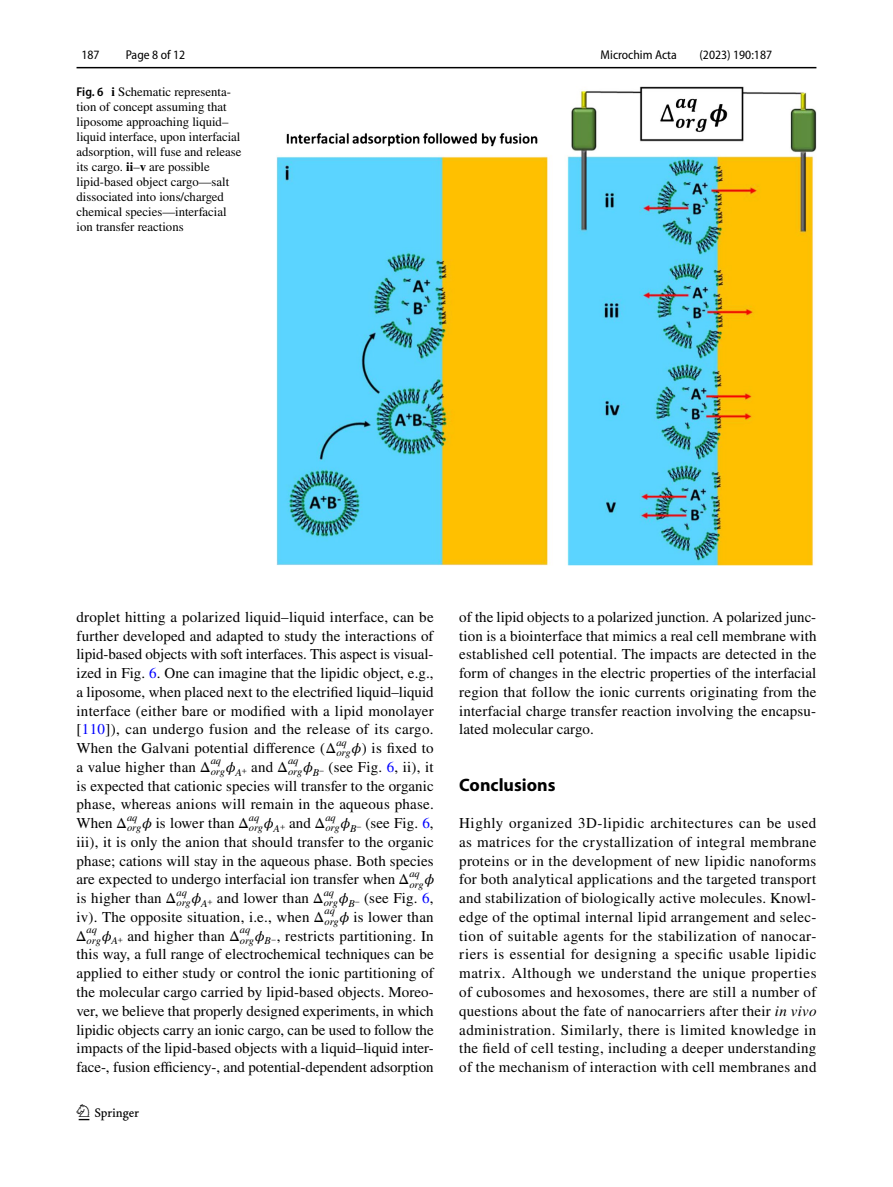
<style>
.page{position:relative;width:893px;height:1187px;background:#fff}
.page>*{position:absolute;margin:0;border:0;box-sizing:border-box;transform-origin:0 0}
.t1{font:22.5px "Springnew Regular 2";color:#000}
.t2{font:700 18px "Myriad Pro";color:#000}
.t3{font:15px/18.8px "STIX";letter-spacing:.015em;color:#000;text-align:justify}
.t4{font:12.75px/15px "STIX";color:#000}
.t5{font:semi-condensed 12.75px "Myriad Pro";color:#000}
.t6{font:10.5px/10.8px "STIX General Italic 12";color:#000}
.t7{font:10.5px/10.8px "STIX General Italic 3";color:#000}
.t8{font:10.5px/10.8px "STIX General Italic 5";color:#000}
.t9{font:10.5px "STIX General Italic 8";color:#000}
.t10{font:10.5px "STIX General Italic 13";color:#000}
.t11{font:10.5px "STIX General Italic 2";color:#000}
.t12{font:10.5px "STIX General Italic 4";color:#000}
.t13{font:10.5px "STIX General Italic 6";color:#000}
.t14{font:10.5px "STIX General Italic 7";color:#000}
.t15{font:10.5px "STIX General Italic 9";color:#000}
.t16{font:10.5px "STIX General Italic 10";color:#000}
.t17{font:10.5px "STIX General Italic 11";color:#000}
.s1{font-family:"Myriad Pro";font-weight:600;font-stretch:semi-condensed}
.s2{font-weight:700}
.s3{color:#00f}
.s4{font-family:"STIX Math Regular 5"}
.s5{font-family:"STIX Math Italic 11"}
.s6{font-family:"STIX Math Regular 12"}
.s7{font-family:"STIX Math";font-style:italic}
.s8{font-family:"STIX Math Regular 13";font-size:7.5px}
.s9{font-family:"STIX Math Regular 2"}
.s10{font-family:"STIX Math Italic 2"}
.s11{font-family:"STIX Math Regular 3"}
.s12{font-family:"STIX Math Italic 4"}
.s13{font-family:"STIX Math Regular 4";font-size:7.5px}
.s14{font-family:"STIX Math Regular 6"}
.s15{font-family:"STIX Math Regular 7"}
.s16{font-family:"STIX Math Italic 6"}
.s17{font-family:"STIX Math Regular 7";font-size:7.5px}
.s18{font-family:"STIX Math Regular 8"}
.s19{font-family:"STIX Math Italic 7"}
.s20{font-family:"STIX Math Regular 8";font-size:7.5px}
.s21{font-family:"STIX Math Regular 9"}
.s22{font-family:"STIX Math Italic 8"}
.s23{font-family:"STIX Math Regular 10"}
.s24{font-family:"STIX Math Italic 9"}
.s25{font-family:"STIX Math Regular 10";font-size:7.5px}
.s26{font-family:"STIX Math Regular 11"}
.s27{font-family:"STIX Math Italic 10"}
.s28{font-family:"STIX Math Regular 11";font-size:7.5px}
.s29{font-style:italic}
</style>
<div class="page">
<hr style="left:77px;top:67px;width:739px;height:1px;background:#000">
<img style="left:276px;top:87px;width:540px;height:478px">
<p class="t5" style="left:82px;top:48px;width:20px">187</p>
<p class="t5" style="left:126px;top:48px;width:61px">Page 8 of 12</p>
<p class="t4" style="left:77px;top:85px;width:166px"><span class="s1">Fig. 6</span> <span class="s2">i</span> Schematic representa&shy;tion of concept assuming that liposome approaching liquid– liquid interface, upon interfacial adsorption, will fuse and release its cargo. <span class="s2">ii</span>–<span class="s2">v</span> are possible lipid-based object cargo—salt dissociated into ions/charged chemical species—interfacial ion transfer reactions</p>
<p class="t5" style="left:601px;top:48px;width:78px">Microchim Acta</p>
<p class="t5" style="left:699px;top:48px;width:74px">(2023) 190:187</p>
<p class="t3" style="left:77px;top:608px;width:359px">droplet hitting a polarized liquid–liquid interface, can be further developed and adapted to study the interactions of lipid-based objects with soft interfaces. This aspect is visual&shy;ized in Fig. <span class="s3">6</span>. One can imagine that the lipidic object, e.g., a liposome, when placed next to the electrified liquid–liquid interface (either bare or modified with a lipid monolayer [<span class="s3">110</span>]), can undergo fusion and the release of its cargo.<br>When the Galvani potential difference (<span class="s4">Δ</span><sub>org</sub><span class="s5">𝜙</span>) is fixed to</p>
<p class="t9" style="left:336px;top:738px;width:12px">aq</p>
<p class="t3" style="left:77px;top:758px;width:136px">a value higher than <span class="s6">Δ</span></p>
<p class="t6" style="left:211px;top:756px;width:79px">aq<br>org<sup>𝜙</sup>A<sup>+</sup> <sup>and</sup> <sup>Δ</sup></p>
<p class="t10" style="left:288px;top:757px;width:12px">aq</p>
<p class="t3" style="left:77px;top:758px;width:359px;text-indent:211px"><sub>org</sub><span class="s7">𝜙</span><sub>B</sub><span class="s8">−</span> (see Fig. <span class="s3">6</span>, ii), it is expected that cationic species will transfer to the organic phase, whereas anions will remain in the aqueous phase.<br>When <span class="s9">Δ</span><sub>org</sub><span class="s10">𝜙</span> is lower than <span class="s11">Δ</span></p>
<p class="t11" style="left:127px;top:813px;width:12px">aq</p>
<p class="t7" style="left:249px;top:812px;width:78px">aq<br>org<sup>𝜙</sup>A<sup>+</sup> <sup>and</sup> <sup>Δ</sup></p>
<p class="t12" style="left:325px;top:813px;width:12px">aq</p>
<p class="t3" style="left:77px;top:814px;width:359px;text-indent:249px"><sub>org</sub><span class="s12">𝜙</span><sub>B</sub><span class="s13">−</span> (see Fig. <span class="s3">6</span>, iii), it is only the anion that should transfer to the organic phase; cations will stay in the aqueous phase. Both species are expected to undergo interfacial ion transfer when <span class="s14">Δ</span></p>
<p class="t8" style="left:409px;top:868px;width:26px">aq org<sup>𝜙</sup></p>
<p class="t3" style="left:77px;top:889px;width:359px">is higher than <span class="s15">Δ</span><sub>org</sub><span class="s16">𝜙</span><sub>A</sub><span class="s17">+</span> and lower than <span class="s18">Δ</span><sub>org</sub><span class="s19">𝜙</span><sub>B</sub><span class="s20">−</span> (see Fig. <span class="s3">6</span>,</p>
<p class="t13" style="left:176px;top:888px;width:12px">aq</p>
<p class="t14" style="left:324px;top:888px;width:12px">aq</p>
<p class="t3" style="left:77px;top:908px;width:359px">iv). The opposite situation, i.e., when <span class="s21">Δ</span><sub>org</sub><span class="s22">𝜙</span> is lower than</p>
<p class="t15" style="left:324px;top:907px;width:12px">aq</p>
<p class="t3" style="left:76px;top:927px;width:359px"><span class="s23">Δ</span><sub>org</sub><span class="s24">𝜙</span><sub>A</sub><span class="s25">+</span> and higher than <span class="s26">Δ</span><sub>org</sub><span class="s27">𝜙</span><sub>B</sub><span class="s28">−</span>, restricts partitioning. In</p>
<p class="t16" style="left:87px;top:925px;width:12px">aq</p>
<p class="t17" style="left:240px;top:925px;width:12px">aq</p>
<p class="t3" style="left:77px;top:946px;width:359px">this way, a full range of electrochemical techniques can be applied to either study or control the ionic partitioning of the molecular cargo carried by lipid-based objects. Moreo&shy;ver, we believe that properly designed experiments, in which lipidic objects carry an ionic cargo, can be used to follow the impacts of the lipid-based objects with a liquid–liquid inter&shy;face-, fusion efficiency-, and potential-dependent adsorption</p>
<h1 class="t1" style="left:79px;top:1104px;width:62px">1 3</h1>
<p class="t3" style="left:459px;top:608px;width:359px">of the lipid objects to a polarized junction. A polarized junc&shy;tion is a biointerface that mimics a real cell membrane with established cell potential. The impacts are detected in the form of changes in the electric properties of the interfacial region that follow the ionic currents originating from the interfacial charge transfer reaction involving the encapsu&shy;lated molecular cargo.</p>
<p class="t2" style="left:459px;top:772px;width:98px">Conclusions</p>
<p class="t3" style="left:459px;top:814px;width:359px">Highly organized 3D-lipidic architectures can be used as matrices for the crystallization of integral membrane proteins or in the development of new lipidic nanoforms for both analytical applications and the targeted transport and stabilization of biologically active molecules. Knowl&shy;edge of the optimal internal lipid arrangement and selec&shy;tion of suitable agents for the stabilization of nanocar&shy;riers is essential for designing a specific usable lipidic matrix. Although we understand the unique properties of cubosomes and hexosomes, there are still a number of questions about the fate of nanocarriers after their <span class="s29">in vivo </span>administration. Similarly, there is limited knowledge in the field of cell testing, including a deeper understanding of the mechanism of interaction with cell membranes and</p>
</div>
